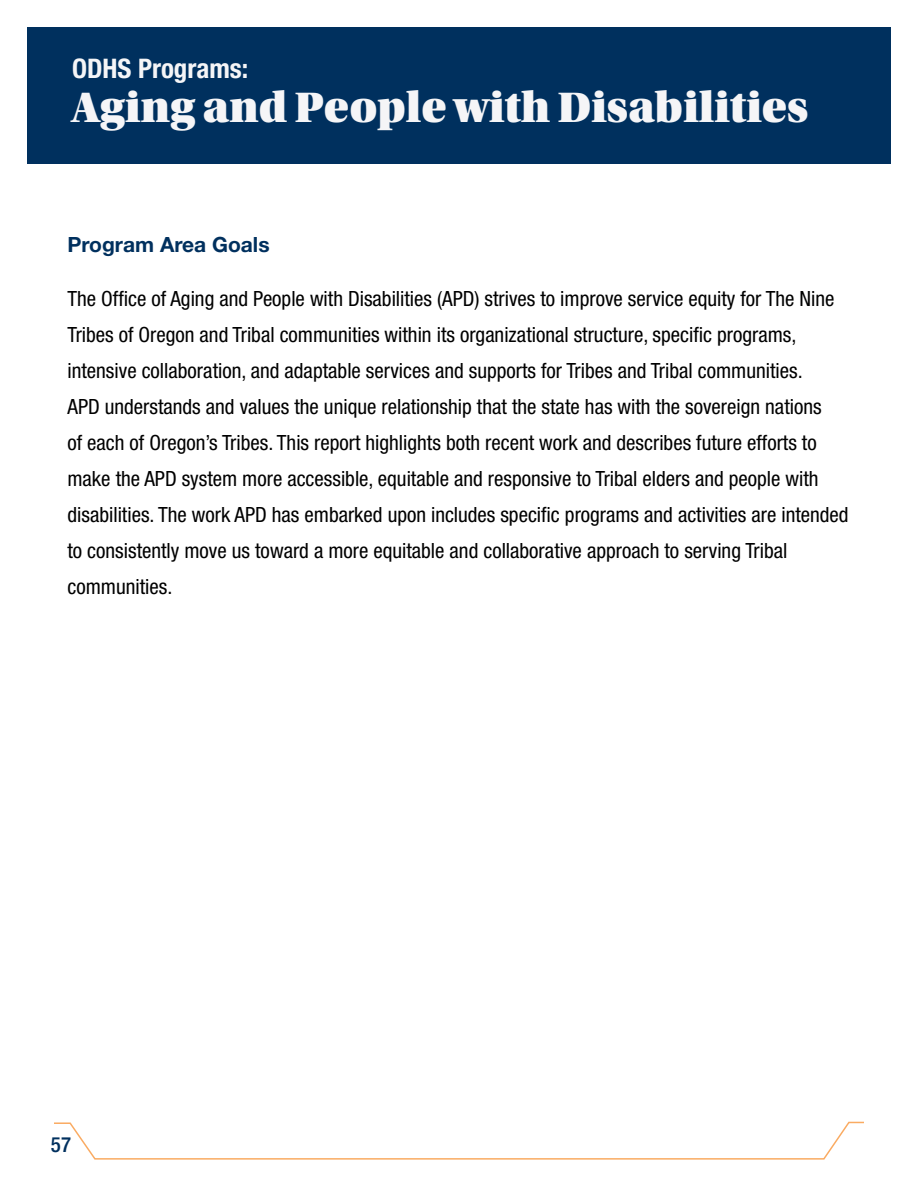
<style>
.page{position:relative;width:918px;height:1188px;background:#fff}
.page>*{position:absolute;margin:0;border:0;box-sizing:border-box;transform-origin:0 0}
.t1{font:45px "Utopia Std Black Headline";color:#f5f5f7}
.t2{font:700 condensed 27px "Helvetica Neue LT Std";color:#f5f5f7}
.t3{font:condensed 21px/36px "Helvetica Neue LT Std";color:#000}
.t4{font:700 21px "Helvetica Neue LT Std";color:#00305e}
.t5{font:500 condensed 21px "Helvetica Neue LT Std";color:#00305e}
</style>
<div class="page">
<div style="left:27px;top:27px;width:864px;height:136px;background:#00305e"></div>
<svg style="left:54px;top:1121px;width:810px;height:39px"></svg>
<p class="t2" style="left:72px;top:52px;width:178px">ODHS Programs:</p>
<h1 class="t1" style="left:72px;top:84px;width:738px">Aging and People with Disabilities</h1>
<p class="t4" style="left:68px;top:232px;width:204px">Program Area Goals</p>
<p class="t3" style="left:68px;top:280px;width:783px">The Office of Aging and People with Disabilities (APD) strives to improve service equity for The Nine Tribes of Oregon and Tribal communities within its organizational structure, specific programs, intensive collaboration, and adaptable services and supports for Tribes and Tribal communities.<br>APD understands and values the unique relationship that the state has with the sovereign nations<br>of each of Oregon’s Tribes. This report highlights both recent work and describes future efforts to make the APD system more accessible, equitable and responsive to Tribal elders and people with disabilities. The work APD has embarked upon includes specific programs and activities are intended to consistently move us toward a more equitable and collaborative approach to serving Tribal communities.</p>
<p class="t5" style="left:51px;top:1132px;width:22px">57</p>
</div>
